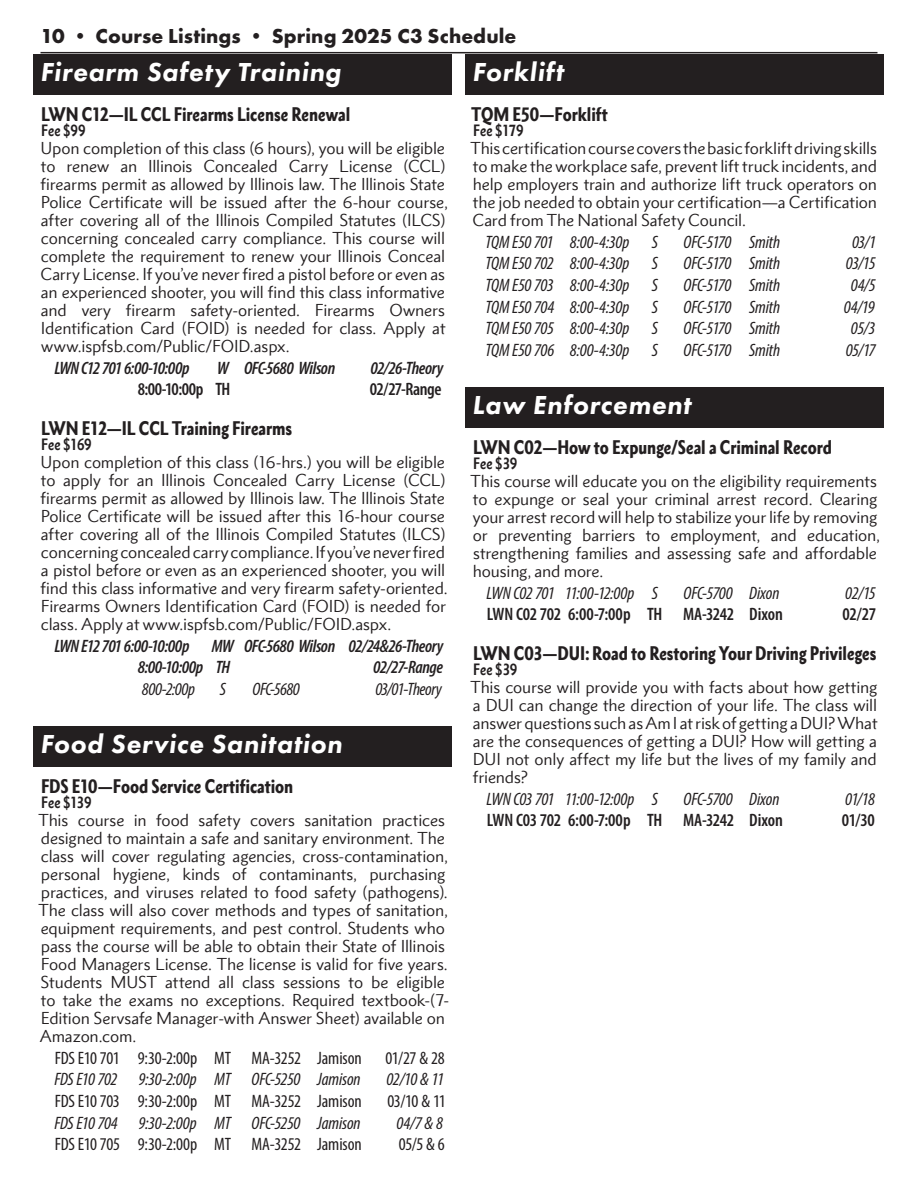
<style>
.page{position:relative;width:918px;height:1188px;background:#fff}
.page>*{position:absolute;margin:0;border:0;box-sizing:border-box;transform-origin:0 0}
.Subject_Heads{font:italic 800 27px "Futura PT";letter-spacing:.025em;color:#fff}
.t1{font:700 21px "Futura PT";letter-spacing:.005em;color:#231f20}
.CE_Class_Listing_OFC_DAY{font:italic condensed 18px "Myriad Pro";letter-spacing:-.015em;color:#231f20}
.Course_Title{font:900 condensed 18px "Metro Nova Pro";letter-spacing:-.005em;color:#231f20}
.CE_Class_Listing_MA{font:condensed 18px "Myriad Pro";letter-spacing:-.01em;color:#231f20}
.Firearms{font:italic 600 condensed 18px "Myriad Pro";letter-spacing:-.03em;color:#231f20}
.CE_Class_Listing_MA_EVE{font:600 condensed 18px "Myriad Pro";letter-spacing:-.01em;color:#231f20}
.CE_Class_Listing_OFC_DAY-2{font:italic condensed 18px "Myriad Pro";letter-spacing:-.035em;color:#231f20}
.Firearms_Saturday{font:italic condensed 18px "Myriad Pro";letter-spacing:-.025em;color:#231f20}
.Firearms_Range{font:600 condensed 18px "Myriad Pro";letter-spacing:-.02em;color:#231f20}
.Firearms-2{font:italic 600 condensed 18px "Myriad Pro";letter-spacing:-.055em;color:#231f20}
.Course_Descriptions{font:15.75px/18px "Metro Nova Pro";letter-spacing:-.01em;color:#231f20}
.Bold_Text__Tuition_Fee{font:700 condensed 15px "Metro Nova Pro";color:#231f20}
</style>
<div class="page">
<hr style="left:40px;top:52px;width:838px;height:1px;background:#231f20">
<div style="left:466px;top:54px;width:418px;height:40px;background:#231f20"></div>
<div style="left:466px;top:387px;width:418px;height:40px;background:#231f20"></div>
<div style="left:34px;top:54px;width:418px;height:40px;background:#231f20"></div>
<div style="left:34px;top:726px;width:418px;height:40px;background:#231f20"></div>
<h2 class="t1" style="left:40px;top:22px;width:478px">10 • Course Listings • Spring 2025 C3 Schedule</h2>
<p class="Subject_Heads" style="left:472px;top:56px;width:93px">Forklift</p>
<p class="Course_Title" style="left:471px;top:103px;width:138px">TQM E50—Forklift</p>
<p class="Bold_Text__Tuition_Fee" style="left:473px;top:121px;width:52px">Fee $179</p>
<p class="Course_Descriptions" style="left:470px;top:139px;width:408px;text-align:justify">This certification course covers the basic forklift driving skills to make the workplace safe, prevent lift truck incidents, and help employers train and authorize lift truck operators on the job needed to obtain your certification—a Certification Card from The National Safety Council.</p>
<p class="CE_Class_Listing_OFC_DAY" style="left:486px;top:231px;width:174px">TQM E50 701 8:00-4:30p S</p>
<p class="CE_Class_Listing_OFC_DAY" style="left:683px;top:231px;width:98px">OFC-5170 Smith</p>
<p class="CE_Class_Listing_OFC_DAY" style="left:852px;top:231px;width:26px">03/1</p>
<p class="CE_Class_Listing_OFC_DAY" style="left:486px;top:252px;width:174px">TQM E50 702 8:00-4:30p S</p>
<p class="CE_Class_Listing_OFC_DAY" style="left:683px;top:252px;width:98px">OFC-5170 Smith</p>
<p class="CE_Class_Listing_OFC_DAY" style="left:846px;top:252px;width:31px">03/15</p>
<p class="CE_Class_Listing_OFC_DAY" style="left:486px;top:274px;width:174px">TQM E50 703 8:00-4:30p S</p>
<p class="CE_Class_Listing_OFC_DAY" style="left:683px;top:274px;width:98px">OFC-5170 Smith</p>
<p class="CE_Class_Listing_OFC_DAY" style="left:851px;top:274px;width:26px">04/5</p>
<p class="CE_Class_Listing_OFC_DAY" style="left:486px;top:296px;width:174px">TQM E50 704 8:00-4:30p S</p>
<p class="CE_Class_Listing_OFC_DAY" style="left:683px;top:296px;width:98px">OFC-5170 Smith</p>
<p class="CE_Class_Listing_OFC_DAY" style="left:844px;top:296px;width:32px">04/19</p>
<p class="CE_Class_Listing_OFC_DAY" style="left:486px;top:317px;width:174px">TQM E50 705 8:00-4:30p S</p>
<p class="CE_Class_Listing_OFC_DAY" style="left:683px;top:317px;width:98px">OFC-5170 Smith</p>
<p class="CE_Class_Listing_OFC_DAY" style="left:851px;top:317px;width:26px">05/3</p>
<p class="CE_Class_Listing_OFC_DAY" style="left:486px;top:339px;width:174px">TQM E50 706 8:00-4:30p S</p>
<p class="CE_Class_Listing_OFC_DAY" style="left:683px;top:339px;width:98px">OFC-5170 Smith</p>
<p class="CE_Class_Listing_OFC_DAY" style="left:846px;top:339px;width:32px">05/17</p>
<p class="Subject_Heads" style="left:472px;top:388px;width:220px">Law Enforcement</p>
<p class="Course_Title" style="left:473px;top:436px;width:361px">LWN C02—How to Expunge/Seal a Criminal Record</p>
<p class="Bold_Text__Tuition_Fee" style="left:473px;top:454px;width:46px">Fee $39</p>
<p class="Course_Descriptions" style="left:470px;top:472px;width:411px">This course will educate you on the eligibility requirements to expunge or seal your criminal arrest record. Clearing your arrest record will help to stabilize your life by removing or preventing barriers to employment, and education, strengthening families and assessing safe and affordable housing, and more.</p>
<p class="CE_Class_Listing_OFC_DAY-2" style="left:487px;top:582px;width:173px">LWN C02 701 11:00-12:00p S</p>
<p class="CE_Class_Listing_OFC_DAY" style="left:684px;top:582px;width:98px">OFC-5700 Dixon</p>
<p class="CE_Class_Listing_OFC_DAY" style="left:845px;top:582px;width:32px">02/15</p>
<p class="CE_Class_Listing_MA_EVE" style="left:487px;top:603px;width:298px">LWN C02 702 6:00-7:00p TH MA-3242 Dixon</p>
<p class="CE_Class_Listing_MA_EVE" style="left:842px;top:603px;width:35px">02/27</p>
<p class="Course_Title" style="left:473px;top:642px;width:405px">LWN C03—DUI: Road to Restoring Your Driving Privileges</p>
<p class="Bold_Text__Tuition_Fee" style="left:473px;top:660px;width:46px">Fee $39</p>
<p class="Course_Descriptions" style="left:470px;top:678px;width:409px;text-align:justify">This course will provide you with facts about how getting a DUI can change the direction of your life. The class will answer questions such as Am I at risk of getting a DUI? What are the consequences of getting a DUI? How will getting a DUI not only affect my life but the lives of my family and friends?</p>
<p class="CE_Class_Listing_OFC_DAY-2" style="left:487px;top:788px;width:173px">LWN C03 701 11:00-12:00p S</p>
<p class="CE_Class_Listing_OFC_DAY" style="left:684px;top:788px;width:98px">OFC-5700 Dixon</p>
<p class="CE_Class_Listing_OFC_DAY" style="left:845px;top:788px;width:31px">01/18</p>
<p class="CE_Class_Listing_MA_EVE" style="left:487px;top:809px;width:298px">LWN C03 702 6:00-7:00p TH MA-3242 Dixon</p>
<p class="CE_Class_Listing_MA_EVE" style="left:842px;top:809px;width:35px">01/30</p>
<p class="Subject_Heads" style="left:40px;top:56px;width:303px">Firearm Safety Training</p>
<p class="Course_Title" style="left:41px;top:103px;width:311px">LWN C12—IL CCL Firearms License Renewal</p>
<p class="Bold_Text__Tuition_Fee" style="left:41px;top:121px;width:46px">Fee $99</p>
<p class="Course_Descriptions" style="left:41px;top:139px;width:409px">Upon completion of this class (6 hours), you will be eligible to renew an Illinois Concealed Carry License (CCL) firearms permit as allowed by Illinois law. The Illinois State Police Certificate will be issued after the 6-hour course, after covering all of the Illinois Compiled Statutes (ILCS) concerning concealed carry compliance. This course will complete the requirement to renew your Illinois Conceal Carry License. If you’ve never fired a pistol before or even as an experienced shooter, you will find this class informative and very firearm safety-oriented. Firearms Owners Identification Card (FOID) is needed for class. Apply at www.ispfsb.com/Public/FOID.aspx.</p>
<p class="Firearms-2" style="left:55px;top:357px;width:137px">LWN C12 701 6:00-10:00p</p>
<p class="Firearms" style="left:217px;top:357px;width:120px">W OFC-5680 Wilson</p>
<p class="Firearms" style="left:371px;top:357px;width:74px">02/26-Theory</p>
<p class="Firearms_Range" style="left:138px;top:378px;width:94px">8:00-10:00p TH</p>
<p class="Firearms_Range" style="left:370px;top:378px;width:73px">02/27-Range</p>
<p class="Course_Title" style="left:41px;top:417px;width:253px">LWN E12—IL CCL Training Firearms</p>
<p class="Bold_Text__Tuition_Fee" style="left:41px;top:435px;width:52px">Fee $169</p>
<p class="Course_Descriptions" style="left:41px;top:453px;width:409px">Upon completion of this class (16-hrs.) you will be eligible to apply for an Illinois Concealed Carry License (CCL) firearms permit as allowed by Illinois law. The Illinois State Police Certificate will be issued after this 16-hour course after covering all of the Illinois Compiled Statutes (ILCS) concerning concealed carry compliance. If you’ve never fired a pistol before or even as an experienced shooter, you will find this class informative and very firearm safety-oriented.<br>Firearms Owners Identification Card (FOID) is needed for class. Apply at www.ispfsb.com/Public/FOID.aspx.</p>
<p class="Firearms" style="left:55px;top:635px;width:390px">LWN E12 701 6:00-10:00p MW OFC-5680 Wilson 02/24&amp;26-Theory</p>
<p class="Firearms" style="left:138px;top:656px;width:94px">8:00-10:00p TH</p>
<p class="Firearms" style="left:373px;top:656px;width:71px">02/27-Range</p>
<p class="Firearms_Saturday" style="left:142px;top:678px;width:55px">800-2:00p</p>
<p class="Firearms_Saturday" style="left:220px;top:678px;width:8px">S</p>
<p class="Firearms_Saturday" style="left:253px;top:678px;width:49px">OFC-5680</p>
<p class="Firearms_Saturday" style="left:375px;top:678px;width:68px">03/01-Theory</p>
<p class="Subject_Heads" style="left:40px;top:728px;width:304px">Food Service Sanitation</p>
<p class="Course_Title" style="left:41px;top:775px;width:254px">FDS E10—Food Service Certification</p>
<p class="Bold_Text__Tuition_Fee" style="left:41px;top:793px;width:52px">Fee $139</p>
<p class="Course_Descriptions" style="left:38px;top:811px;width:412px">This course in food safety covers sanitation practices designed to maintain a safe and sanitary environment. The class will cover regulating agencies, cross-contamination, personal hygiene, kinds of contaminants, purchasing practices, and viruses related to food safety (pathogens).<br>The class will also cover methods and types of sanitation, equipment requirements, and pest control. Students who pass the course will be able to obtain their State of Illinois Food Managers License. The license is valid for five years.<br>Students MUST attend all class sessions to be eligible to take the exams no exceptions. Required textbook-(7- Edition Servsafe Manager-with Answer Sheet) available on Amazon.com.</p>
<p class="CE_Class_Listing_MA" style="left:55px;top:1047px;width:309px">FDS E10 701 9:30-2:00p MT MA-3252 Jamison</p>
<p class="CE_Class_Listing_MA" style="left:385px;top:1047px;width:61px">01/27 &amp; 28</p>
<p class="CE_Class_Listing_OFC_DAY" style="left:55px;top:1068px;width:308px">FDS E10 702 9:30-2:00p MT OFC-5250 Jamison</p>
<p class="CE_Class_Listing_OFC_DAY" style="left:387px;top:1068px;width:59px">02/10 &amp; 11</p>
<p class="CE_Class_Listing_MA" style="left:55px;top:1090px;width:309px">FDS E10 703 9:30-2:00p MT MA-3252 Jamison</p>
<p class="CE_Class_Listing_MA" style="left:387px;top:1090px;width:60px">03/10 &amp; 11</p>
<p class="CE_Class_Listing_OFC_DAY" style="left:55px;top:1112px;width:308px">FDS E10 704 9:30-2:00p MT OFC-5250 Jamison</p>
<p class="CE_Class_Listing_OFC_DAY" style="left:397px;top:1112px;width:48px">04/7 &amp; 8</p>
<p class="CE_Class_Listing_MA" style="left:55px;top:1133px;width:309px">FDS E10 705 9:30-2:00p MT MA-3252 Jamison</p>
<p class="CE_Class_Listing_MA" style="left:399px;top:1133px;width:48px">05/5 &amp; 6</p>
</div>
